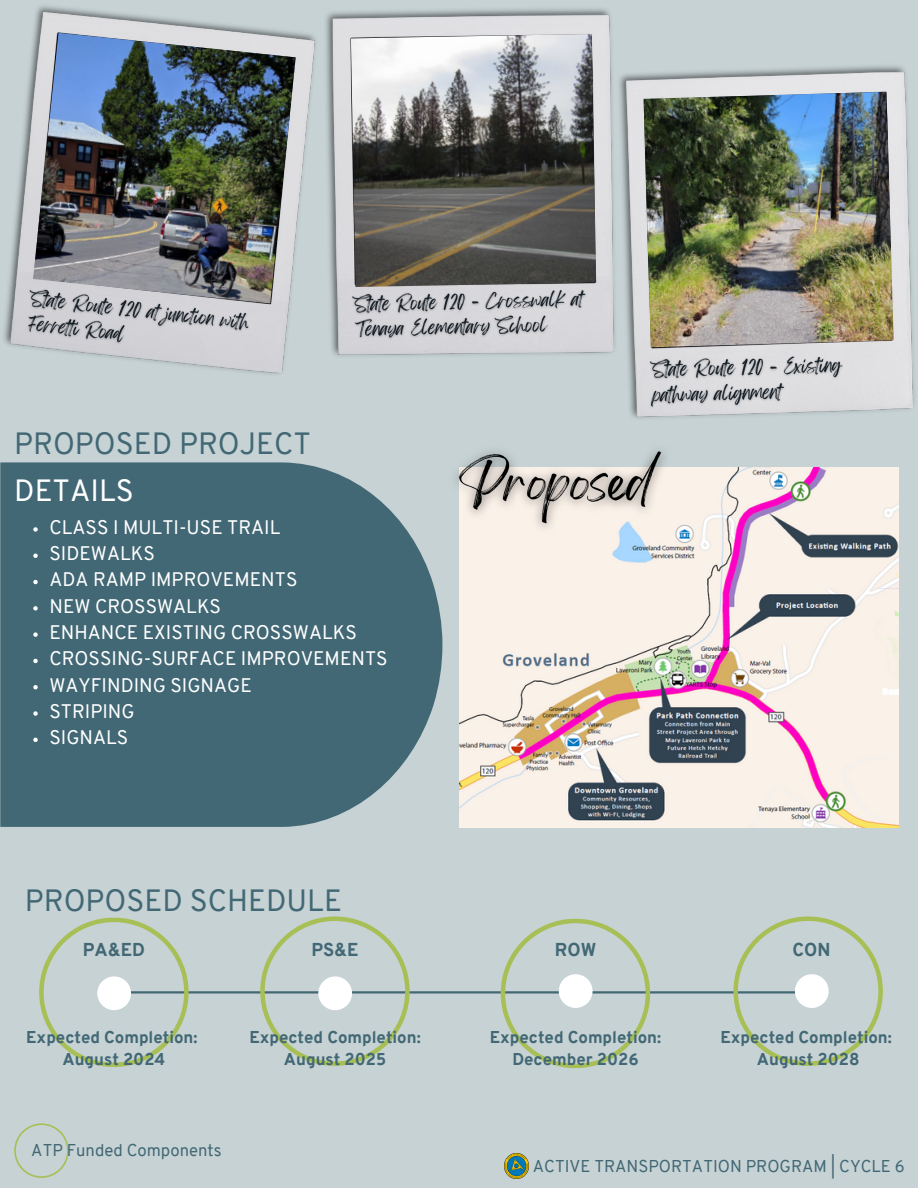
<style>
.page{position:relative;width:918px;height:1188px;background:#c7d2d4}
.page>*{position:absolute;margin:0;border:0;box-sizing:border-box;transform-origin:0 0}
.t1{font:30px/46.2px "Overpass";color:#426875}
.t2{font:19.2px/26.2px "Overpass";color:#fff}
.t3{font:800 18.15px "Overpass";color:#426875}
.t4{font:800 16.65px/22.5px "Overpass";color:#426875;text-align:center}
.t5{font:16.65px "Overpass";color:#426875}
.s1{color:#fff}
</style>
<div class="page">
<img style="left:459px;top:467px;width:440px;height:360px">
<img style="left:4px;top:6px;width:910px;height:412px">
<img style="left:33px;top:33px;width:263px;height:271px">
<svg style="left:0;top:462px;width:442px;height:365px;fill:#426875"></svg>
<img style="left:351px;top:34px;width:245px;height:253px">
<img style="left:644px;top:92px;width:250px;height:255px">
<img style="left:645px;top:347px;width:204px;height:68px">
<img style="left:347px;top:280px;width:245px;height:70px">
<img style="left:19px;top:279px;width:237px;height:88px">
<img style="left:456px;top:451px;width:222px;height:103px">
<svg style="left:33px;top:527px;width:5px;height:5px"></svg>
<svg style="left:33px;top:554px;width:5px;height:4px"></svg>
<svg style="left:33px;top:580px;width:5px;height:4px"></svg>
<svg style="left:33px;top:606px;width:5px;height:5px"></svg>
<svg style="left:33px;top:632px;width:5px;height:5px"></svg>
<svg style="left:33px;top:659px;width:5px;height:4px"></svg>
<svg style="left:33px;top:685px;width:5px;height:4px"></svg>
<svg style="left:33px;top:711px;width:5px;height:5px"></svg>
<svg style="left:33px;top:738px;width:5px;height:4px"></svg>
<hr style="left:103px;top:991px;width:707px;height:3px;background:#426875">
<svg style="left:733px;top:916px;width:150px;height:150px"></svg>
<svg style="left:39px;top:918px;width:150px;height:149px"></svg>
<svg style="left:260px;top:916px;width:150px;height:150px"></svg>
<svg style="left:501px;top:919px;width:149px;height:149px"></svg>
<svg style="left:14px;top:1123px;width:55px;height:55px"></svg>
<img style="left:504px;top:1154px;width:25px;height:25px">
<p class="t1" style="left:14px;top:424px;width:298px">PROPOSED PROJECT<br><span class="s1">DETAILS</span></p>
<p class="t2" style="left:49px;top:516px;width:340px">CLASS I MULTI-USE TRAIL<br>SIDEWALKS<br>ADA RAMP IMPROVEMENTS<br>NEW CROSSWALKS<br>ENHANCE EXISTING CROSSWALKS<br>CROSSING-SURFACE IMPROVEMENTS<br>WAYFINDING SIGNAGE<br>STRIPING<br>SIGNALS</p>
<p class="t1" style="left:25px;top:881px;width:319px">PROPOSED SCHEDULE</p>
<p class="t3" style="left:83px;top:942px;width:64px">PA&amp;ED</p>
<p class="t3" style="left:311px;top:942px;width:49px">PS&amp;E</p>
<p class="t3" style="left:555px;top:942px;width:43px">ROW</p>
<p class="t3" style="left:793px;top:942px;width:39px">CON</p>
<p class="t4" style="left:26px;top:1027px;width:173px">Expected Completion:<br>August 2024</p>
<p class="t4" style="left:249px;top:1027px;width:173px">Expected Completion:<br>August 2025</p>
<p class="t4" style="left:490px;top:1027px;width:173px">Expected Completion:<br>December 2026</p>
<p class="t4" style="left:721px;top:1027px;width:173px">Expected Completion:<br>August 2028</p>
<p class="t5" style="left:31px;top:1143px;width:192px">ATP Funded Components</p>
<p class="t5" style="left:533px;top:1160px;width:373px">ACTIVE TRANSPORTATION PROGRAM | CYCLE 6</p>
</div>
